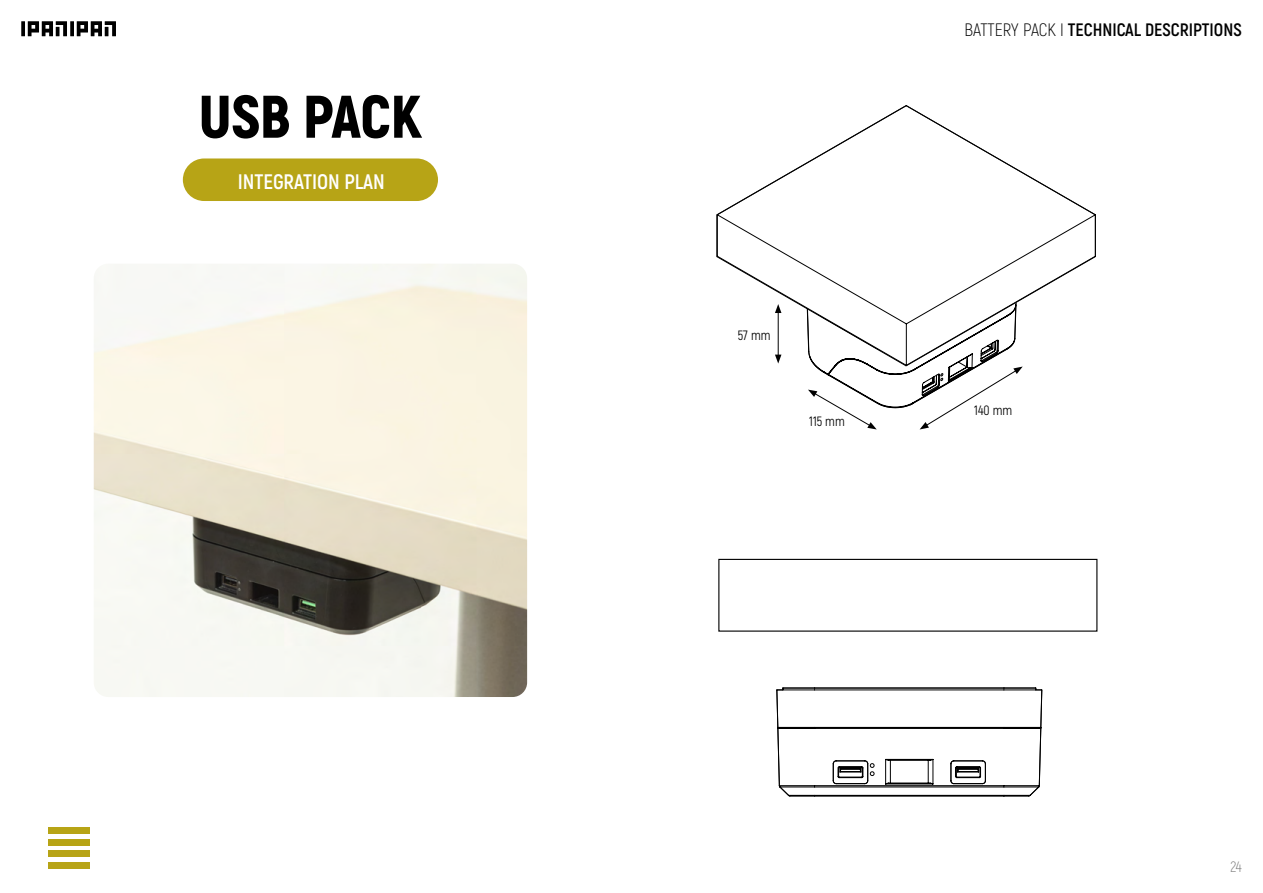
<style>
.page{position:relative;width:1263px;height:893px;background:#fff}
.page>*{position:absolute;margin:0;border:0;box-sizing:border-box;transform-origin:0 0}
.t1{font:900 60px "Akrobat";letter-spacing:-.01em;color:#000}
.t2{font:700 21px "Akrobat";color:#fff}
.t3{font:700 18px "Akrobat";color:#000}
.t4{font:300 15px "Akrobat";color:#7c7c7c}
.t5{font:13.5px "Akrobat";color:#000}
.s1{font-weight:300}
</style>
<div class="page">
<img style="left:94px;top:264px;width:433px;height:433px">
<div style="left:183px;top:158px;width:255px;height:43px;background:#b7a416;border-radius:21px"></div>
<div style="left:48px;top:827px;width:41px;height:7px;background:#b7a416"></div>
<div style="left:48px;top:839px;width:41px;height:7px;background:#b7a416"></div>
<div style="left:48px;top:850px;width:41px;height:7px;background:#b7a416"></div>
<div style="left:48px;top:862px;width:41px;height:7px;background:#b7a416"></div>
<svg style="left:21px;top:21px;width:95px;height:15px"></svg>
<svg style="left:776px;top:687px;width:267px;height:110px"></svg>
<svg style="left:716px;top:105px;width:380px;height:251px"></svg>
<hr style="left:778px;top:311px;width:1px;height:46px;background:#000">
<svg style="left:775px;top:304px;width:6px;height:9px"></svg>
<svg style="left:775px;top:355px;width:6px;height:9px"></svg>
<svg style="left:806px;top:231px;width:217px;height:198px"></svg>
<div style="left:718px;top:559px;width:379px;height:73px;border:1px solid #000"></div>
<h1 class="t1" style="left:199px;top:78px;width:225px">USB PACK</h1>
<p class="t2" style="left:238px;top:169px;width:149px">INTEGRATION PLAN</p>
<p class="t5" style="left:738px;top:327px;width:34px">57 mm</p>
<p class="t5" style="left:809px;top:414px;width:37px">115 mm</p>
<p class="t3" style="left:964px;top:19px;width:279px"><span class="s1">BATTERY PACK I</span> TECHNICAL DESCRIPTIONS</p>
<p class="t5" style="left:974px;top:402px;width:40px">140 mm</p>
<p class="t4" style="left:1230px;top:858px;width:13px">24</p>
</div>
